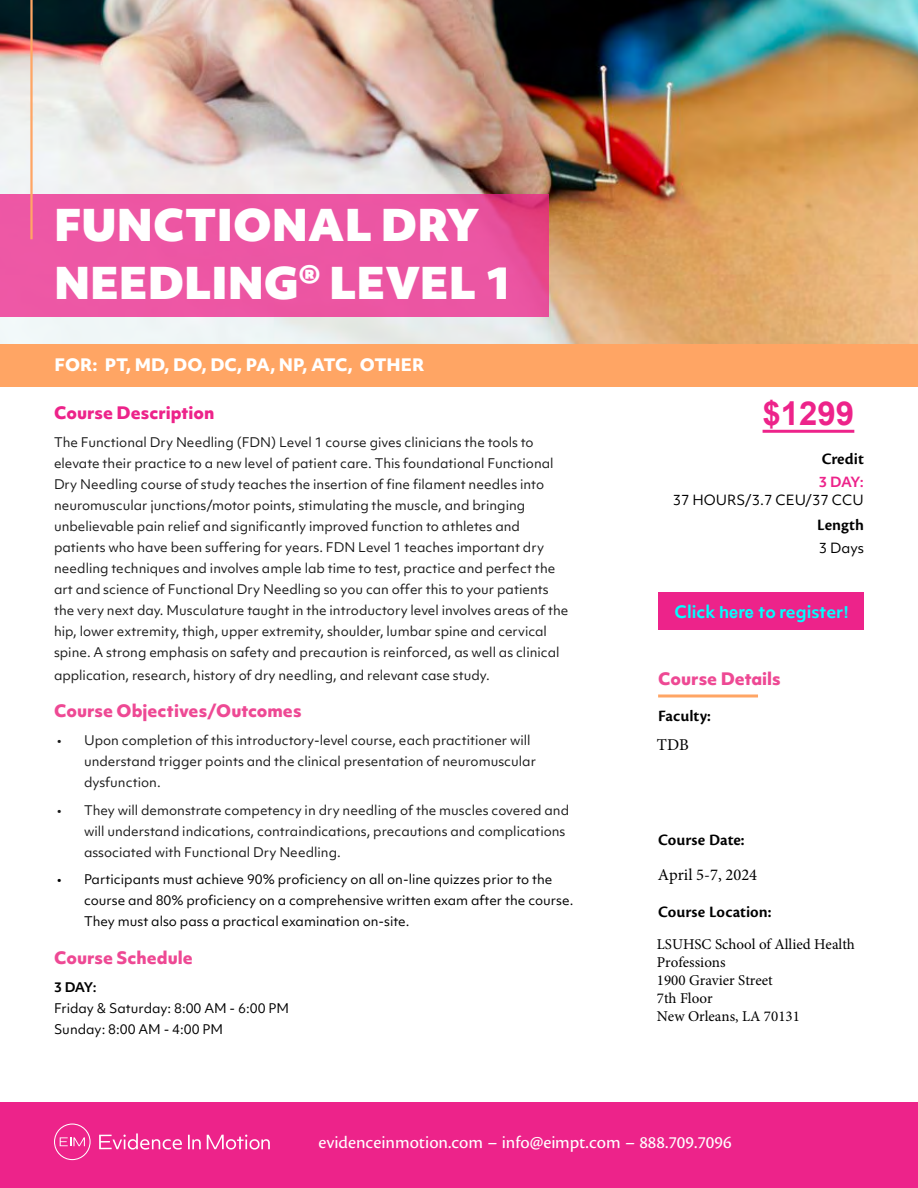
<style>
.page{position:relative;width:918px;height:1188px;background:#fff}
.page>*{position:absolute;margin:0;border:0;box-sizing:border-box;transform-origin:0 0}
.t1{font:900 42px/58.5px "Objektiv Mk 1";color:#fff}
.t2{font:700 33px "Arial";color:#ed238a}
.t3{font:18.15px "Cronos Pro Capt";color:#fff}
.t4{font:800 16.5px "Objektiv Mk 1";color:#ee4994}
.t5{font:16.5px "Cronos Pro Semibold Capt";color:#000}
.t6{font:800 16.5px "Objektiv Mk 1";color:#fff}
.t7{font:700 16.5px "Objektiv Mk 1";color:#0ff}
.t8{font:800 16.5px "Objektiv Mk 1";color:#ed238a}
.t9{font:16.5px "Minion Pro";color:#000}
.t10{font:15px/18px "Minion Pro";color:#000}
.t11{font:13.5px "Objektiv Mk 1";color:#000}
.t12{font:700 13.5px "Objektiv Mk 1";color:#ed238a}
.t13{font:12.75px/21px "Objektiv Mk 1";color:#1a1a1a}
.t14{font:12.75px/21px "Objektiv Mk 1";color:#000}
.t15{font:700 12.75px "Objektiv Mk 1";color:#000}
.s1{font-family:"Arial"}
</style>
<div class="page">
<img style="left:0;top:0;width:918px;height:344px">
<hr style="left:763px;top:430px;width:91px;height:3px;background:#ed238a">
<div style="left:0;top:344px;width:918px;height:42px;background:#ffa564"></div>
<div style="left:0;top:1103px;width:918px;height:85px;background:#ed238a"></div>
<svg style="left:99px;top:1133px;width:83px;height:17px"></svg>
<svg style="left:188px;top:1135px;width:13px;height:14px"></svg>
<svg style="left:207px;top:1134px;width:63px;height:16px"></svg>
<svg style="left:54px;top:1124px;width:37px;height:36px"></svg>
<svg style="left:658px;top:694px;width:100px;height:4px"></svg>
<div style="left:0;top:194px;width:549px;height:123px;background:#ec56a4"></div>
<hr style="left:30px;top:0;width:3px;height:239px;background:#ffa564">
<div style="left:658px;top:592px;width:206px;height:38px;background:#ed238a"></div>
<h1 class="t1" style="left:54px;top:194px;width:461px">FUNCTIONAL DRY<br>NEEDLING® LEVEL 1</h1>
<p class="t6" style="left:55px;top:353px;width:371px">FOR: PT, MD, DO, DC, PA, NP, ATC, OTHER</p>
<p class="t8" style="left:54px;top:401px;width:162px">Course Description</p>
<p class="t13" style="left:54px;top:432px;width:516px">The Functional Dry Needling (FDN) Level 1 course gives clinicians the tools to elevate their practice to a new level of patient care. This foundational Functional Dry Needling course of study teaches the insertion of fine filament needles into neuromuscular junctions/motor points, stimulating the muscle, and bringing unbelievable pain relief and significantly improved function to athletes and patients who have been suffering for years. FDN Level 1 teaches important dry needling techniques and involves ample lab time to test, practice and perfect the art and science of Functional Dry Needling so you can offer this to your patients the very next day. Musculature taught in the introductory level involves areas of the hip, lower extremity, thigh, upper extremity, shoulder, lumbar spine and cervical spine. A strong emphasis on safety and precaution is reinforced, as well as clinical</p>
<p class="t13" style="left:54px;top:664px;width:437px">application, research, history of dry needling, and relevant case study.</p>
<p class="t4" style="left:54px;top:699px;width:249px">Course Objectives/Outcomes</p>
<p class="t13" style="left:84px;top:730px;width:453px;text-indent:-27px">• Upon completion of this introductory-level course, each practitioner will understand trigger points and the clinical presentation of neuromuscular dysfunction.</p>
<p class="t13" style="left:84px;top:799px;width:487px;text-indent:-27px">• They will demonstrate competency in dry needling of the muscles covered and will understand indications, contraindications, precautions and complications associated with Functional Dry Needling.</p>
<p class="t14" style="left:84px;top:869px;width:491px;text-indent:-27px">• Participants must achieve 90% proficiency on all on-line quizzes prior to the course and 80% proficiency on a comprehensive written exam after the course.<br>They must also pass a practical examination on-site.</p>
<p class="t4" style="left:54px;top:946px;width:140px">Course Schedule</p>
<p class="t15" style="left:54px;top:978px;width:44px">3 DAY:</p>
<p class="t14" style="left:54px;top:997px;width:237px">Friday &amp; Saturday: 8:00 AM - 6:00 PM<br>Sunday: 8:00 AM - 4:00 PM</p>
<h2 class="t2" style="left:763px;top:392px;width:93px">$1299</h2>
<p class="t5" style="left:822px;top:450px;width:44px">Credit</p>
<p class="t12" style="left:819px;top:472px;width:47px">3 DAY:</p>
<p class="t11" style="left:673px;top:491px;width:193px">37 HOURS/3.7 CEU/37 CCU</p>
<p class="t5" style="left:817px;top:516px;width:48px">Length</p>
<p class="t11" style="left:819px;top:539px;width:47px">3 Days</p>
<p class="t7" style="left:675px;top:600px;width:176px">Click <span class="s1">here</span> to <span class="s1">r</span>egister<span class="s1">!</span></p>
<p class="t4" style="left:658px;top:667px;width:124px">Course Details</p>
<p class="t5" style="left:658px;top:706px;width:54px">Faculty:</p>
<p class="t9" style="left:657px;top:733px;width:34px">TDB</p>
<p class="t5" style="left:658px;top:830px;width:88px">Course Date:</p>
<p class="t9" style="left:658px;top:864px;width:101px">April 5-7, 2024</p>
<p class="t5" style="left:658px;top:902px;width:115px">Course Location:</p>
<p class="t10" style="left:657px;top:935px;width:200px">LSUHSC School of Allied Health<br>Professions<br>1900 Gravier Street<br>7th Floor<br>New Orleans, LA 70131</p>
<h3 class="t3" style="left:318px;top:1132px;width:415px">evidenceinmotion.com – info@eimpt.com – 888.709.7096</h3>
</div>
